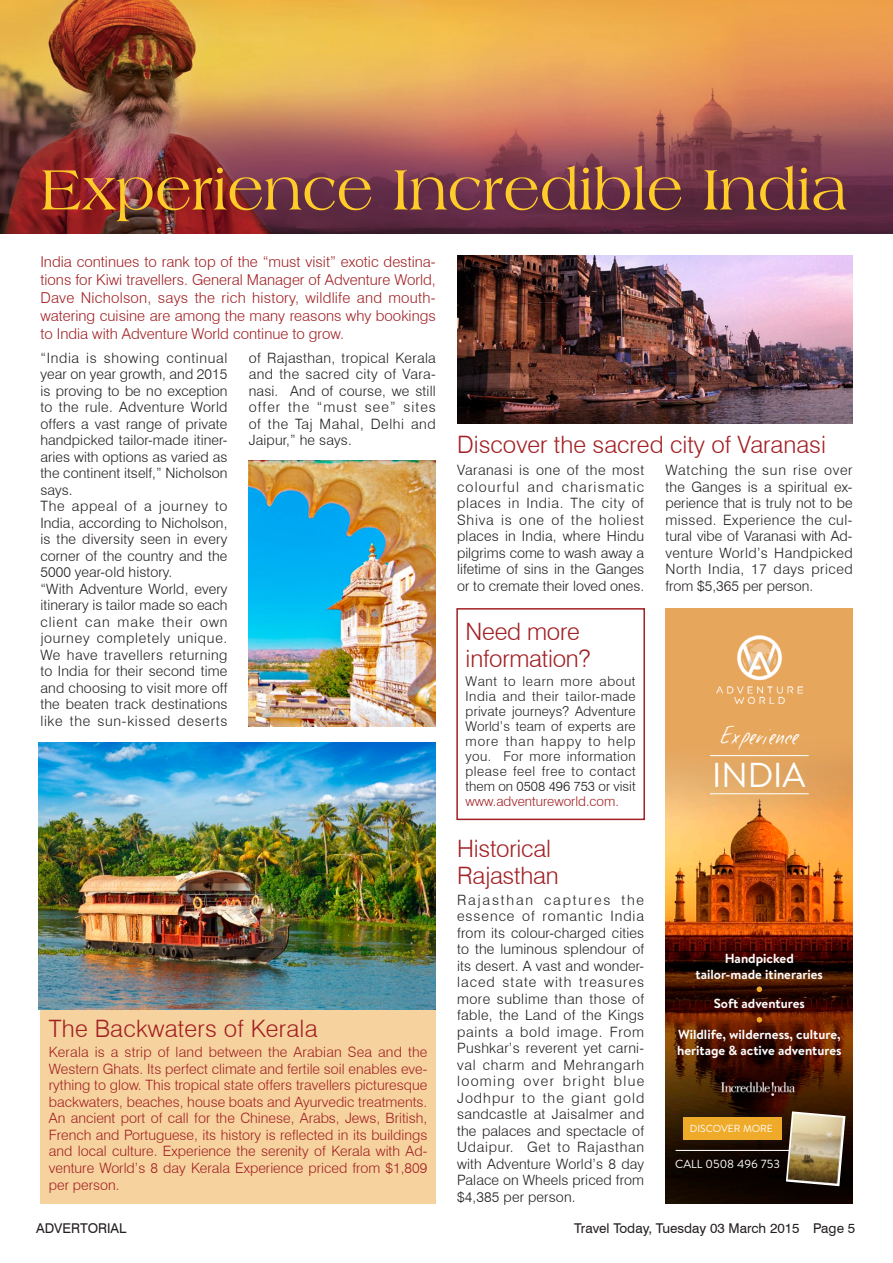
<style>
.page{position:relative;width:893px;height:1263px;background:#fff}
.page>*{position:absolute;margin:0;border:0;box-sizing:border-box;transform-origin:0 0}
.t1{font:60.15px "Americana BT";color:#ffcc2a}
.t2{font:34.65px "Brandon Text";letter-spacing:-.005em;color:#fff}
.t3{font:300 24px/27px "Swiss 721 BT";color:#a22024}
.t4{font:italic 23.85px "Good Foot";color:#fff}
.t5{font:300 15px/18px "Swiss 721 BT";color:#a22024;text-align:justify}
.t6{font:300 14.25px/16.5px "Swiss 721 BT";letter-spacing:.01em;color:#231f20;text-align:justify}
.t7{font:300 14.25px/16.5px "Swiss 721 BT";color:#a22024;text-align:justify}
.t8{font:300 13.5px/15px "Swiss 721 BT";letter-spacing:.03em;color:#231f20;text-align:justify}
.t9{font:13.5px "Swiss 721 BT";color:#231f20}
.t10{font:300 13.5px "Swiss 721 BT";color:#a22024}
.t11{font:700 13.2px/15.9px "Brandon Text";color:#fff;text-align:center}
.t12{font:11.7px "Brandon Text";color:#fff}
.t13{font:10.2px "Brandon Text";color:#fff}
</style>
<div class="page">
<div style="left:40px;top:1008px;width:396px;height:195px;background:#f6d39e"></div>
<img style="left:0;top:0;width:721px;height:234px">
<img style="left:721px;top:0;width:172px;height:234px">
<img style="left:665px;top:820px;width:188px;height:383px">
<svg style="left:665px;top:608px;width:188px;height:212px;background:#e6a75f"></svg>
<img style="left:716px;top:635px;width:86px;height:68px">
<hr style="left:710px;top:793px;width:99px;height:1px;background:#fff">
<hr style="left:710px;top:755px;width:99px;height:1px;background:#fff">
<div style="left:675px;top:1109px;width:115px;height:38px;background:#231f20;opacity:.75"></div>
<div style="left:683px;top:1117px;width:98px;height:22px;background:#efaa2a"></div>
<hr style="left:675px;top:1150px;width:115px;height:1px;background:#fff">
<svg style="left:785px;top:1110px;width:61px;height:77px;background:#9c8b6c"></svg>
<svg style="left:757px;top:1017px;width:5px;height:5px"></svg>
<svg style="left:757px;top:986px;width:5px;height:6px"></svg>
<img style="left:718px;top:1079px;width:79px;height:17px">
<img style="left:249px;top:460px;width:187px;height:266px">
<img style="left:38px;top:742px;width:398px;height:268px">
<img style="left:457px;top:255px;width:396px;height:168px">
<div style="left:456px;top:608px;width:189px;height:212px;border:2px solid #a22024"></div>
<h1 class="t1" style="left:40px;top:154px;width:808px">Experience Incredible India</h1>
<p class="t5" style="left:40px;top:252px;width:397px">India continues to rank top of the “must visit” exotic destina&shy;tions for Kiwi travellers. General Manager of Adventure World, Dave Nicholson, says the rich history, wildlife and mouth&shy;watering cuisine are among the many reasons why bookings to India with Adventure World continue to grow.</p>
<p class="t6" style="left:40px;top:349px;width:189px;text-align:left">“India is showing continual year on year growth, and 2015 is proving to be no exception to the rule. Adventure World offers a vast range of private handpicked tailor-made itiner&shy;aries with options as varied as the continent itself,” Nicholson says.<br>The appeal of a journey to<br>India, according to Nicholson, is the diversity seen in every corner of the country and the<br>5000 year-old history.<br>“With Adventure World, every itinerary is tailor made so each client can make their own journey completely unique.<br>We have travellers returning to India for their second time and choosing to visit more off the beaten track destinations like the sun-kissed deserts</p>
<p class="t6" style="left:249px;top:349px;width:189px">of Rajasthan, tropical Kerala and the sacred city of Vara&shy;nasi. And of course, we still offer the “must see” sites of the Taj Mahal, Delhi and Jaipur,” he says.</p>
<h3 class="t3" style="left:49px;top:1014px;width:270px">The Backwaters of Kerala</h3>
<p class="t7" style="left:49px;top:1044px;width:380px">Kerala is a strip of land between the Arabian Sea and the Western Ghats. Its perfect climate and fertile soil enables eve&shy;rything to glow. This tropical state offers travellers picturesque backwaters, beaches, house boats and Ayurvedic treatments.<br>An ancient port of call for the Chinese, Arabs, Jews, British, French and Portuguese, its history is reflected in its buildings and local culture. Experience the serenity of Kerala with Ad&shy;venture World’s 8 day Kerala Experience priced from $1,809 per person.</p>
<h3 class="t3" style="left:457px;top:431px;width:370px">Discover the sacred city of Varanasi</h3>
<p class="t6" style="left:457px;top:462px;width:189px">Varanasi is one of the most colourful and charismatic places in India. The city of Shiva is one of the holiest places in India, where Hindu pilgrims come to wash away a lifetime of sins in the Ganges or to cremate their loved ones.</p>
<h3 class="t3" style="left:466px;top:618px;width:126px">Need more information?</h3>
<p class="t8" style="left:466px;top:674px;width:172px">Want to learn more about India and their tailor-made private journeys? Adventure World’s team of experts are more than happy to help you. For more information please feel free to contact them on 0508 496 753 or visit</p>
<p class="t10" style="left:466px;top:793px;width:155px">www.adventureworld.com.</p>
<h3 class="t3" style="left:457px;top:835px;width:103px">Historical<br>Rajasthan</h3>
<p class="t6" style="left:457px;top:891px;width:189px">Rajasthan captures the essence of romantic India from its colour-charged cities to the luminous splendour of its desert. A vast and wonder&shy;laced state with treasures more sublime than those of fable, the Land of the Kings paints a bold image. From Pushkar’s reverent yet carni&shy;val charm and Mehrangarh looming over bright blue Jodhpur to the giant gold sandcastle at Jaisalmer and the palaces and spectacle of Udaipur. Get to Rajasthan with Adventure World’s 8 day Palace on Wheels priced from $4,385 per person.</p>
<p class="t6" style="left:665px;top:462px;width:189px">Watching the sun rise over the Ganges is a spiritual ex&shy;perience that is truly not to be missed. Experience the cul&shy;tural vibe of Varanasi with Ad&shy;venture World’s Handpicked North India, 17 days priced from $5,365 per person.</p>
<h3 class="t4" style="left:720px;top:721px;width:85px">Experience</h3>
<h2 class="t2" style="left:712px;top:751px;width:95px">INDIA</h2>
<p class="t11" style="left:696px;top:950px;width:129px">Handpicked tailor-made itineraries</p>
<p class="t11" style="left:714px;top:995px;width:93px">Soft adventures</p>
<p class="t11" style="left:677px;top:1026px;width:166px;text-align:left">Wildlife, wilderness, culture, heritage &amp; active adventures</p>
<p class="t13" style="left:690px;top:1121px;width:84px">DISCOVER MORE</p>
<p class="t12" style="left:675px;top:1156px;width:106px">CALL 0508 496 753</p>
<p class="t9" style="left:36px;top:1220px;width:92px">ADVERTORIAL</p>
<p class="t9" style="left:574px;top:1220px;width:282px">Travel Today, Tuesday 03 March 2015 Page 5</p>
</div>
